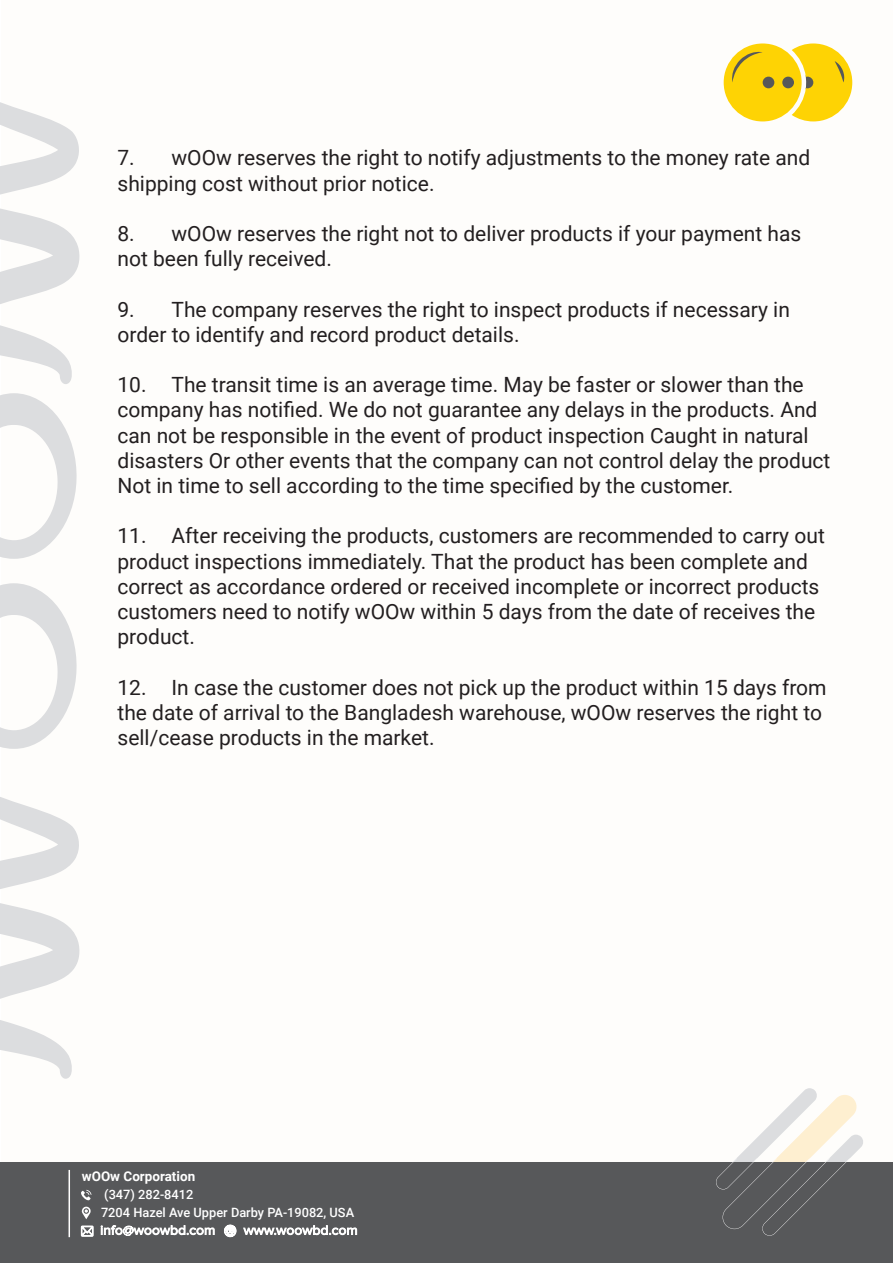
<style>
.page{position:relative;width:893px;height:1263px;background:#fff}
.page>*{position:absolute;margin:0;border:0;box-sizing:border-box;transform-origin:0 0}
.t1{font:21px/25.2px "Roboto";color:#231f20}
.t2{font:700 13.5px "Roboto";color:#fff}
.t3{font:500 12.75px "Roboto";color:#fff}
</style>
<div class="page">
<div style="left:2px;top:0;width:891px;height:1261px;background:#fefdfa"></div>
<div style="left:0;top:1162px;width:892px;height:101px;background:#57585a"></div>
<svg style="left:101px;top:1225px;width:114px;height:11px"></svg>
<svg style="left:81px;top:1226px;width:12px;height:10px"></svg>
<svg style="left:243px;top:1225px;width:114px;height:10px"></svg>
<svg style="left:224px;top:1225px;width:12px;height:12px"></svg>
<svg style="left:724px;top:43px;width:128px;height:78px"></svg>
<svg style="left:0;top:797px;width:80px;height:282px"></svg>
<svg style="left:0;top:102px;width:80px;height:282px"></svg>
<svg style="left:0;top:583px;width:77px;height:166px"></svg>
<svg style="left:0;top:393px;width:77px;height:166px"></svg>
<svg style="left:716px;top:1088px;width:147px;height:148px"></svg>
<hr style="left:69px;top:1170px;width:1px;height:67px;background:#fff">
<svg style="left:81px;top:1207px;width:10px;height:12px"></svg>
<svg style="left:81px;top:1190px;width:11px;height:10px"></svg>
<p class="t1" style="left:118px;top:145px;width:694px">7. wOOw reserves the right to notify adjustments to the money rate and shipping cost without prior notice.</p>
<p class="t1" style="left:118px;top:220px;width:685px">8. wOOw reserves the right not to deliver products if your payment has not been fully received.</p>
<p class="t1" style="left:118px;top:296px;width:674px">9. The company reserves the right to inspect products if necessary in order to identify and record product details.</p>
<p class="t1" style="left:118px;top:371px;width:714px">10. The transit time is an average time. May be faster or slower than the company has notified. We do not guarantee any delays in the products. And can not be responsible in the event of product inspection Caught in natural disasters Or other events that the company can not control delay the product Not in time to sell according to the time specified by the customer.</p>
<p class="t1" style="left:118px;top:523px;width:709px">11. After receiving the products, customers are recommended to carry out product inspections immediately. That the product has been complete and correct as accordance ordered or received incomplete or incorrect products customers need to notify wOOw within 5 days from the date of receives the product.</p>
<p class="t1" style="left:118px;top:674px;width:711px">12. In case the customer does not pick up the product within 15 days from the date of arrival to the Bangladesh warehouse, wOOw reserves the right to sell/cease products in the market.</p>
<p class="t2" style="left:82px;top:1167px;width:115px">wOOw Corporation</p>
<p class="t3" style="left:104px;top:1185px;width:91px">(347) 282-8412</p>
<p class="t3" style="left:101px;top:1203px;width:255px">7204 Hazel Ave Upper Darby PA-19082, USA</p>
</div>
